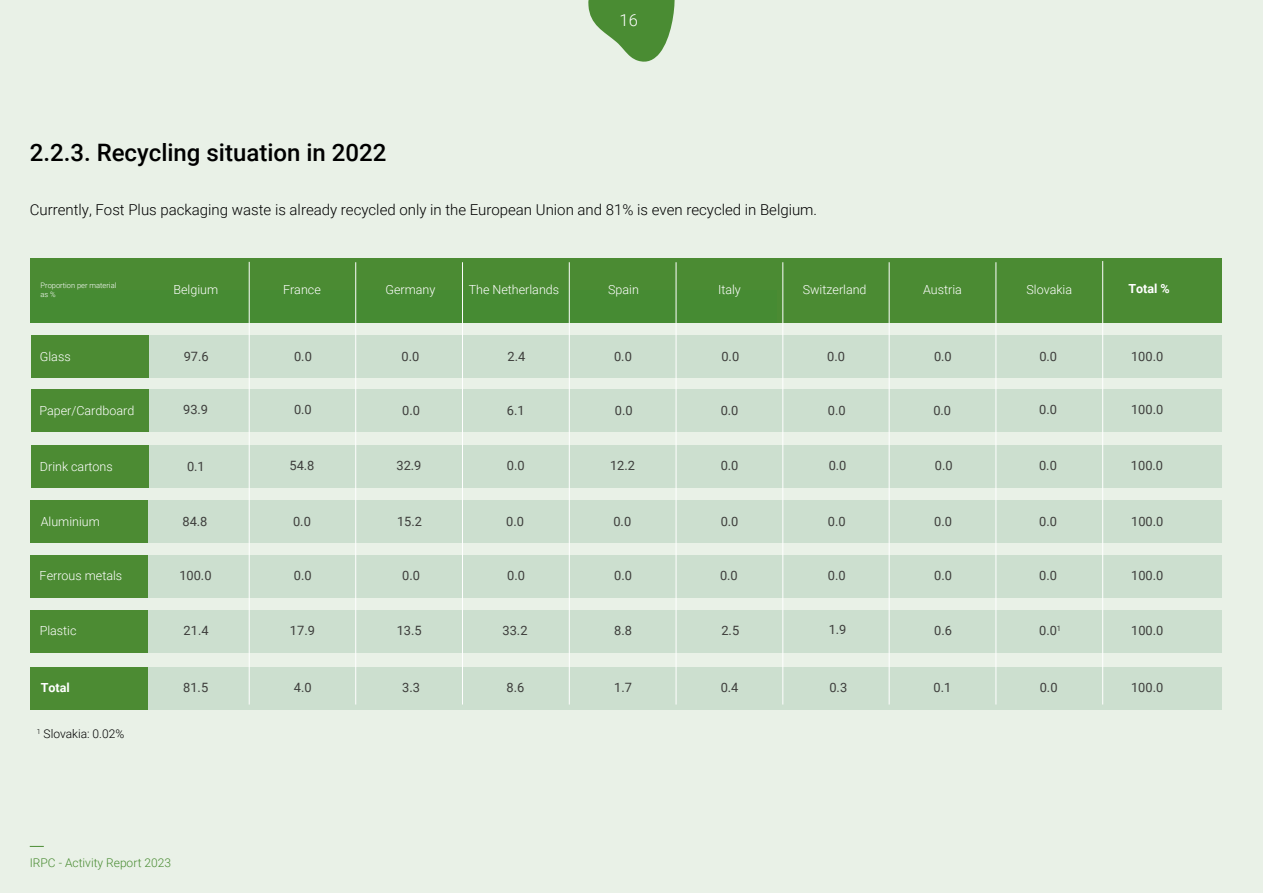
<style>
.page{position:relative;width:1263px;height:893px;background:#e9f1e7}
.page>*{position:absolute;margin:0;border:0;box-sizing:border-box;transform-origin:0 0}
.t1{font:500 24px "Roboto";color:#000}
.t2{font:300 16.5px "Roboto";color:#fff}
.t3{font:300 15px "Roboto";color:#000}
.t4{font:12.9px "Roboto";color:#3d3d3b}
.t5{font:300 12.6px "Roboto";color:#fff}
.t6{font:700 12.6px "Roboto";color:#fff}
.t7{font:300 12px "Roboto";color:#4a8c33}
.t8{font:300 12px "Roboto";color:#000}
.t9{font:300 7.5px/9px "Roboto";color:#fff}
</style>
<div class="page">
<div style="left:139px;top:335px;width:1083px;height:43px;background:#ccdfcf"></div>
<div style="left:139px;top:389px;width:1083px;height:43px;background:#ccdfcf"></div>
<div style="left:139px;top:445px;width:1083px;height:42px;background:#ccdfcf"></div>
<div style="left:138px;top:500px;width:1084px;height:43px;background:#ccdfcf"></div>
<div style="left:31px;top:335px;width:117px;height:43px;background:#4c8b33"></div>
<div style="left:31px;top:389px;width:117px;height:43px;background:#4c8b33"></div>
<div style="left:31px;top:445px;width:117px;height:42px;background:#4c8b33"></div>
<div style="left:30px;top:500px;width:118px;height:43px;background:#4c8b33"></div>
<div style="left:138px;top:555px;width:1084px;height:43px;background:#ccdfcf"></div>
<div style="left:30px;top:555px;width:118px;height:43px;background:#4c8b33"></div>
<div style="left:138px;top:610px;width:1084px;height:43px;background:#ccdfcf"></div>
<div style="left:30px;top:610px;width:118px;height:43px;background:#4c8b33"></div>
<div style="left:138px;top:667px;width:1084px;height:43px;background:#ccdfcf"></div>
<div style="left:30px;top:667px;width:118px;height:43px;background:#4c8b33"></div>
<div style="left:31px;top:258px;width:1191px;height:65px;background:#4b8b33"></div>
<div style="left:31px;top:290px;width:746px;height:33px;background:#468b33"></div>
<hr style="left:249px;top:262px;width:1px;height:442px;background:#fff">
<hr style="left:355px;top:262px;width:1px;height:442px;background:#fff">
<hr style="left:462px;top:262px;width:1px;height:442px;background:#fff">
<hr style="left:569px;top:262px;width:1px;height:442px;background:#fff">
<hr style="left:676px;top:262px;width:1px;height:442px;background:#fff">
<hr style="left:782px;top:262px;width:1px;height:442px;background:#fff">
<hr style="left:889px;top:262px;width:1px;height:442px;background:#fff">
<hr style="left:996px;top:262px;width:1px;height:442px;background:#fff">
<hr style="left:1102px;top:261px;width:1px;height:443px;background:#fff">
<svg style="left:30px;top:846px;width:14px;height:1px"></svg>
<svg style="left:588px;top:0;width:87px;height:64px;background:#7cac6c"></svg>
<p class="t2" style="left:620px;top:9px;width:20px">16</p>
<h1 class="t1" style="left:30px;top:136px;width:358px">2.2.3. Recycling situation in 2022</h1>
<p class="t3" style="left:30px;top:199px;width:789px">Currently, Fost Plus packaging waste is already recycled only in the European Union and 81% is even recycled in Belgium.</p>
<p class="t9" style="left:41px;top:281px;width:77px">Proportion per material as %</p>
<p class="t5" style="left:173px;top:281px;width:46px">Belgium</p>
<p class="t5" style="left:283px;top:280px;width:39px">France</p>
<p class="t5" style="left:385px;top:280px;width:51px">Germany</p>
<p class="t5" style="left:469px;top:280px;width:92px">The Netherlands</p>
<p class="t5" style="left:608px;top:280px;width:32px">Spain</p>
<p class="t5" style="left:718px;top:281px;width:24px">Italy</p>
<p class="t5" style="left:803px;top:281px;width:65px">Switzerland</p>
<p class="t5" style="left:923px;top:281px;width:40px">Austria</p>
<p class="t5" style="left:1026px;top:281px;width:47px">Slovakia</p>
<p class="t6" style="left:1128px;top:280px;width:43px">Total %</p>
<p class="t5" style="left:40px;top:348px;width:32px">Glass</p>
<p class="t4" style="left:184px;top:347px;width:27px">97.6</p>
<p class="t4" style="left:294px;top:347px;width:19px">0.0</p>
<p class="t4" style="left:402px;top:348px;width:19px">0.0</p>
<p class="t4" style="left:508px;top:348px;width:19px">2.4</p>
<p class="t4" style="left:614px;top:348px;width:19px">0.0</p>
<p class="t4" style="left:721px;top:348px;width:19px">0.0</p>
<p class="t4" style="left:827px;top:348px;width:19px">0.0</p>
<p class="t4" style="left:934px;top:348px;width:19px">0.0</p>
<p class="t4" style="left:1039px;top:347px;width:19px">0.0</p>
<p class="t4" style="left:1131px;top:347px;width:34px">100.0</p>
<p class="t5" style="left:39px;top:401px;width:96px">Paper/Cardboard</p>
<p class="t4" style="left:183px;top:400px;width:27px">93.9</p>
<p class="t4" style="left:294px;top:400px;width:19px">0.0</p>
<p class="t4" style="left:402px;top:401px;width:19px">0.0</p>
<p class="t4" style="left:507px;top:401px;width:19px">6.1</p>
<p class="t4" style="left:615px;top:401px;width:19px">0.0</p>
<p class="t4" style="left:721px;top:401px;width:19px">0.0</p>
<p class="t4" style="left:828px;top:401px;width:19px">0.0</p>
<p class="t4" style="left:933px;top:401px;width:19px">0.0</p>
<p class="t4" style="left:1039px;top:401px;width:19px">0.0</p>
<p class="t4" style="left:1131px;top:401px;width:34px">100.0</p>
<p class="t5" style="left:40px;top:458px;width:74px">Drink cartons</p>
<p class="t4" style="left:187px;top:457px;width:19px">0.1</p>
<p class="t4" style="left:289px;top:456px;width:27px">54.8</p>
<p class="t4" style="left:396px;top:456px;width:27px">32.9</p>
<p class="t4" style="left:507px;top:456px;width:19px">0.0</p>
<p class="t4" style="left:610px;top:456px;width:27px">12.2</p>
<p class="t4" style="left:721px;top:456px;width:19px">0.0</p>
<p class="t4" style="left:829px;top:456px;width:19px">0.0</p>
<p class="t4" style="left:935px;top:456px;width:19px">0.0</p>
<p class="t4" style="left:1039px;top:456px;width:19px">0.0</p>
<p class="t4" style="left:1131px;top:456px;width:34px">100.0</p>
<p class="t5" style="left:41px;top:513px;width:61px">Aluminium</p>
<p class="t4" style="left:183px;top:513px;width:27px">84.8</p>
<p class="t4" style="left:293px;top:512px;width:19px">0.0</p>
<p class="t4" style="left:397px;top:513px;width:27px">15.2</p>
<p class="t4" style="left:506px;top:512px;width:19px">0.0</p>
<p class="t4" style="left:613px;top:513px;width:19px">0.0</p>
<p class="t4" style="left:721px;top:513px;width:19px">0.0</p>
<p class="t4" style="left:828px;top:513px;width:19px">0.0</p>
<p class="t4" style="left:934px;top:513px;width:19px">0.0</p>
<p class="t4" style="left:1039px;top:512px;width:19px">0.0</p>
<p class="t4" style="left:1131px;top:512px;width:34px">100.0</p>
<p class="t5" style="left:40px;top:567px;width:84px">Ferrous metals</p>
<p class="t4" style="left:179px;top:567px;width:34px">100.0</p>
<p class="t4" style="left:294px;top:567px;width:19px">0.0</p>
<p class="t4" style="left:402px;top:567px;width:19px">0.0</p>
<p class="t4" style="left:507px;top:566px;width:19px">0.0</p>
<p class="t4" style="left:614px;top:566px;width:19px">0.0</p>
<p class="t4" style="left:720px;top:567px;width:19px">0.0</p>
<p class="t4" style="left:828px;top:567px;width:19px">0.0</p>
<p class="t4" style="left:934px;top:566px;width:19px">0.0</p>
<p class="t4" style="left:1039px;top:566px;width:19px">0.0</p>
<p class="t4" style="left:1131px;top:566px;width:34px">100.0</p>
<p class="t5" style="left:40px;top:622px;width:38px">Plastic</p>
<p class="t4" style="left:184px;top:622px;width:26px">21.4</p>
<p class="t4" style="left:290px;top:622px;width:27px">17.9</p>
<p class="t4" style="left:397px;top:622px;width:27px">13.5</p>
<p class="t4" style="left:503px;top:622px;width:27px">33.2</p>
<p class="t4" style="left:614px;top:622px;width:19px">8.8</p>
<p class="t4" style="left:721px;top:622px;width:19px">2.5</p>
<p class="t4" style="left:829px;top:621px;width:19px">1.9</p>
<p class="t4" style="left:934px;top:622px;width:19px">0.6</p>
<p class="t4" style="left:1039px;top:621px;width:23px">0.0<sup>1</sup></p>
<p class="t4" style="left:1131px;top:621px;width:34px">100.0</p>
<p class="t6" style="left:41px;top:679px;width:31px">Total</p>
<p class="t4" style="left:183px;top:678px;width:27px">81.5</p>
<p class="t4" style="left:294px;top:678px;width:19px">4.0</p>
<p class="t4" style="left:402px;top:678px;width:19px">3.3</p>
<p class="t4" style="left:506px;top:678px;width:19px">8.6</p>
<p class="t4" style="left:614px;top:678px;width:19px">1.7</p>
<p class="t4" style="left:721px;top:678px;width:19px">0.4</p>
<p class="t4" style="left:829px;top:678px;width:19px">0.3</p>
<p class="t4" style="left:933px;top:678px;width:19px">0.1</p>
<p class="t4" style="left:1040px;top:678px;width:19px">0.0</p>
<p class="t4" style="left:1131px;top:678px;width:34px">100.0</p>
<p class="t8" style="left:37px;top:725px;width:89px"><sup>1</sup> Slovakia: 0.02%</p>
<p class="t7" style="left:30px;top:854px;width:143px">IRPC - Activity Report 2023</p>
</div>
